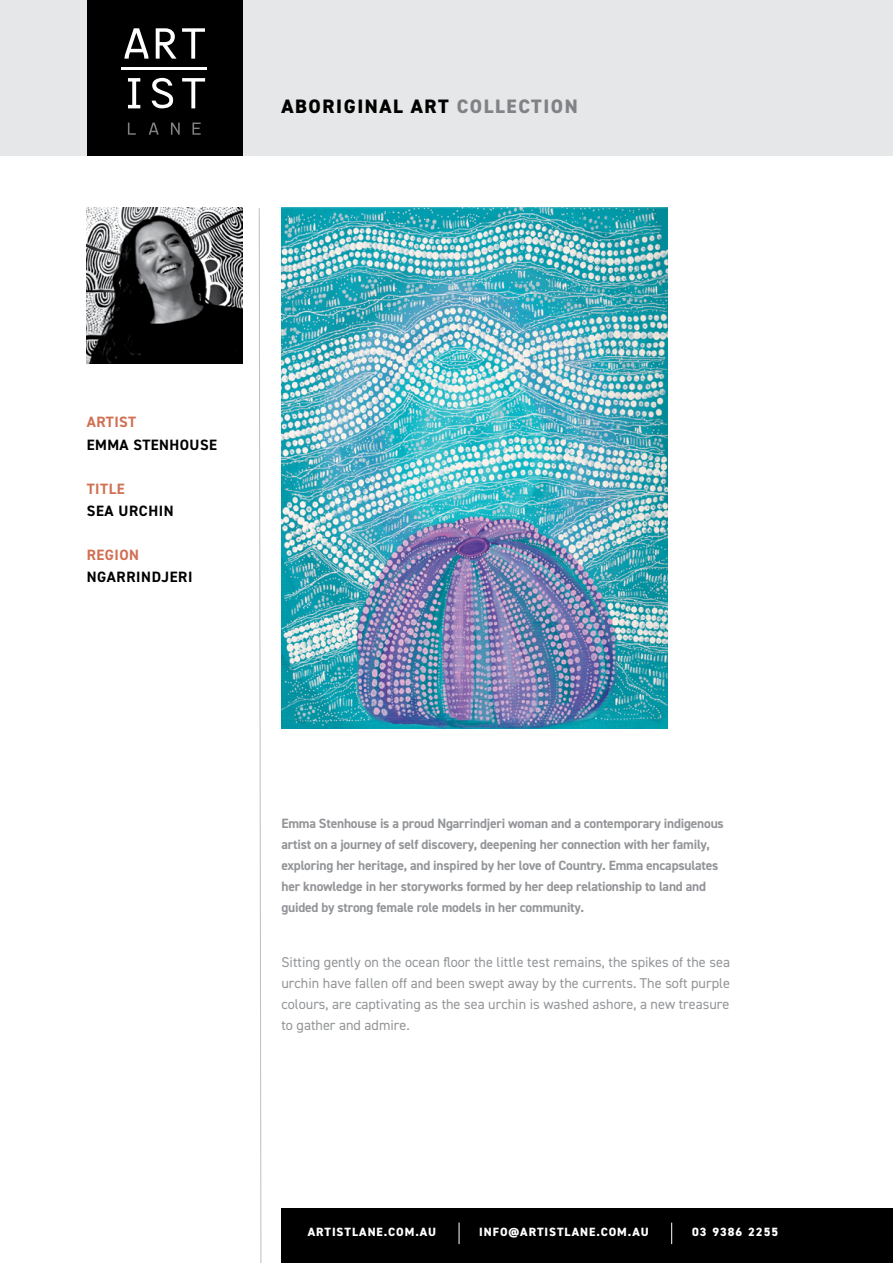
<style>
.page{position:relative;width:893px;height:1263px;background:#fff}
.page>*{position:absolute;margin:0;border:0;box-sizing:border-box;transform-origin:0 0}
.t1{font:800 19.5px "DIN2014";letter-spacing:.08em;color:#000}
.t2{font:700 15px "DIN2014";letter-spacing:.04em;color:#000}
.t3{font:700 15px "DIN2014";letter-spacing:.03em;color:#d17053}
.t4{font:14.25px/21px "DIN2014";color:#939598;text-align:justify}
.t5{font:700 13.5px/21px "DIN2014";letter-spacing:-.015em;color:#939598}
.t6{font:800 12px "DIN2014";letter-spacing:.08em;color:#fff}
.s1{color:#808285}
</style>
<div class="page">
<div style="left:0;top:0;width:893px;height:156px;background:#e6e7e8"></div>
<svg style="left:259px;top:208px;width:2px;height:1055px"></svg>
<div style="left:281px;top:1209px;width:612px;height:54px;background:#000"></div>
<div style="left:87px;top:0;width:156px;height:156px;background:#000"></div>
<svg style="left:124px;top:28px;width:25px;height:31px"></svg>
<svg style="left:128px;top:78px;width:12px;height:30px"></svg>
<svg style="left:182px;top:78px;width:23px;height:30px"></svg>
<hr style="left:121px;top:67px;width:86px;height:2px;background:#fff">
<svg style="left:128px;top:123px;width:8px;height:12px"></svg>
<svg style="left:149px;top:123px;width:10px;height:12px"></svg>
<svg style="left:171px;top:123px;width:9px;height:12px"></svg>
<svg style="left:192px;top:123px;width:9px;height:12px"></svg>
<svg style="left:156px;top:28px;width:49px;height:31px"></svg>
<svg style="left:152px;top:78px;width:21px;height:30px"></svg>
<svg style="left:671px;top:1222px;width:1px;height:22px"></svg>
<svg style="left:459px;top:1222px;width:1px;height:22px"></svg>
<img style="left:281px;top:208px;width:387px;height:521px">
<img style="left:87px;top:208px;width:156px;height:156px">
<h1 class="t1" style="left:281px;top:93px;width:298px">ABORIGINAL ART <span class="s1">COLLECTION</span></h1>
<p class="t3" style="left:87px;top:412px;width:51px">ARTIST</p>
<p class="t2" style="left:87px;top:435px;width:132px">EMMA STENHOUSE</p>
<p class="t3" style="left:87px;top:478px;width:39px">TITLE</p>
<p class="t2" style="left:87px;top:501px;width:88px">SEA URCHIN</p>
<p class="t3" style="left:87px;top:545px;width:54px">REGION</p>
<p class="t2" style="left:87px;top:567px;width:107px">NGARRINDJERI</p>
<p class="t5" style="left:281px;top:813px;width:444px">Emma Stenhouse is a proud Ngarrindjeri woman and a contemporary indigenous artist on a journey of self discovery, deepening her connection with her family, exploring her heritage, and inspired by her love of Country. Emma encapsulates her knowledge in her storyworks formed by her deep relationship to land and guided by strong female role models in her community.</p>
<p class="t4" style="left:281px;top:951px;width:450px">Sitting gently on the ocean floor the little test remains, the spikes of the sea urchin have fallen off and been swept away by the currents. The soft purple colours, are captivating as the sea urchin is washed ashore, a new treasure to gather and admire.</p>
<p class="t6" style="left:308px;top:1224px;width:130px">ARTISTLANE.COM.AU</p>
<p class="t6" style="left:479px;top:1224px;width:171px">INFO@ARTISTLANE.COM.AU</p>
<p class="t6" style="left:692px;top:1224px;width:87px">03 9386 2255</p>
</div>
